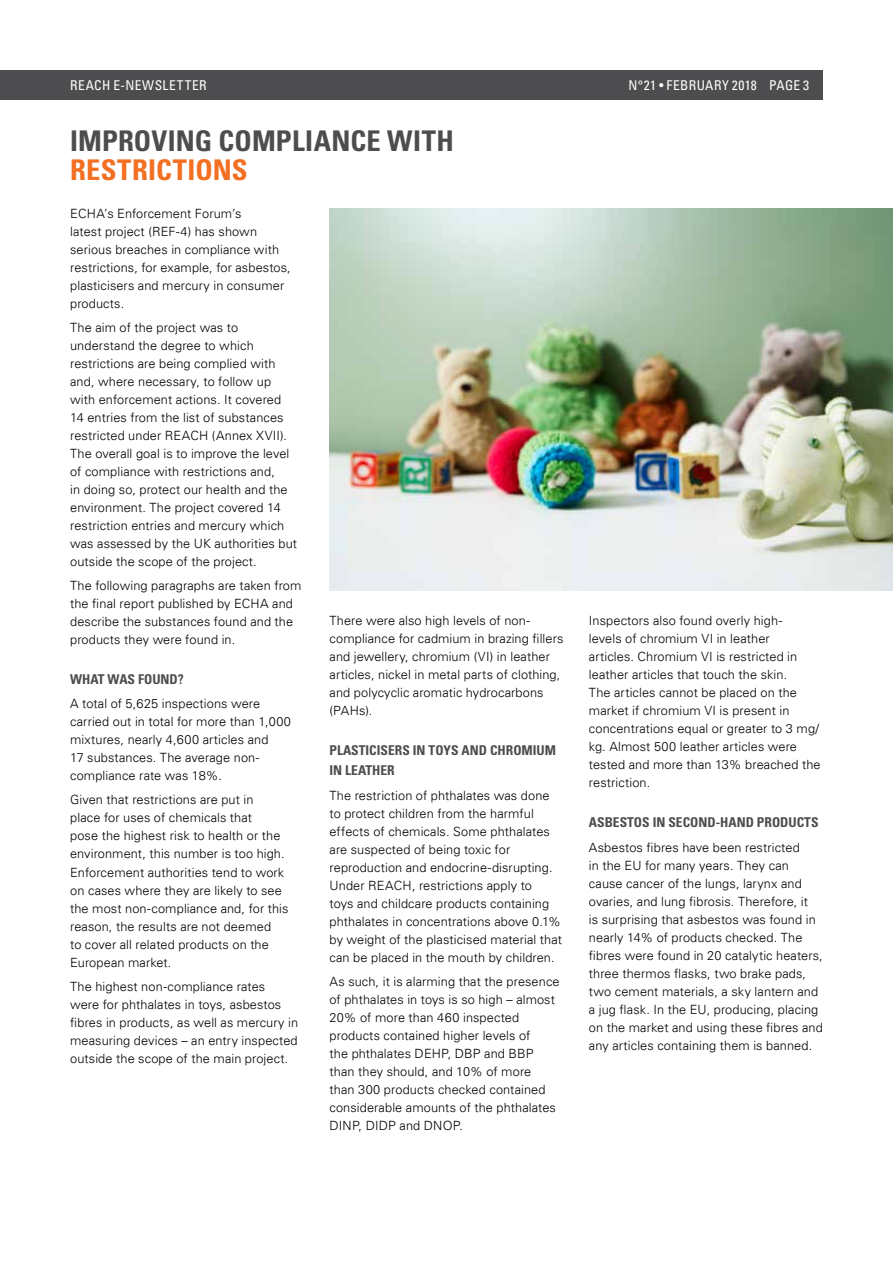
<style>
.page{position:relative;width:893px;height:1263px;background:#fff}
.page>*{position:absolute;margin:0;border:0;box-sizing:border-box;transform-origin:0 0}
.t1{font:700 condensed 28.5px "Univers LT";letter-spacing:.005em;color:#4d4d4f}
.t2{font:700 condensed 28.5px "Univers LT";letter-spacing:.005em;color:#f36f21}
.t3{font:700 condensed 13.5px/20.2px "Univers LT";color:#4d4d4f}
.t4{font:condensed 13.5px "Univers LT";letter-spacing:.03em;color:#fff}
.t5{font:300 12.75px/18px "Univers LT";letter-spacing:.005em;color:#000}
</style>
<div class="page">
<div style="left:0;top:70px;width:823px;height:30px;background:#4d4d4f"></div>
<img style="left:330px;top:209px;width:563px;height:381px">
<p class="t4" style="left:70px;top:77px;width:138px">REACH E-NEWSLETTER</p>
<p class="t4" style="left:628px;top:77px;width:182px">N°21 • FEBRUARY 2018 PAGE 3</p>
<h1 class="t1" style="left:70px;top:124px;width:385px">IMPROVING COMPLIANCE WITH</h1>
<h1 class="t2" style="left:70px;top:152px;width:179px">RESTRICTIONS</h1>
<p class="t5" style="left:70px;top:204px;width:222px">ECHA’s Enforcement Forum’s<br>latest project (REF-4) has shown serious breaches in compliance with restrictions, for example, for asbestos, plasticisers and mercury in consumer products.</p>
<p class="t5" style="left:70px;top:318px;width:228px">The aim of the project was to understand the degree to which restrictions are being complied with and, where necessary, to follow up with enforcement actions. It covered 14 entries from the list of substances restricted under REACH (Annex XVII).<br>The overall goal is to improve the level of compliance with restrictions and,<br>in doing so, protect our health and the environment. The project covered 14 restriction entries and mercury which was assessed by the UK authorities but outside the scope of the project.</p>
<p class="t5" style="left:70px;top:576px;width:233px">The following paragraphs are taken from the final report published by ECHA and describe the substances found and the products they were found in.</p>
<p class="t3" style="left:70px;top:669px;width:115px">WHAT WAS FOUND?</p>
<p class="t5" style="left:70px;top:695px;width:222px">A total of 5,625 inspections were carried out in total for more than 1,000 mixtures, nearly 4,600 articles and<br>17 substances. The average non&shy;compliance rate was 18%.</p>
<p class="t5" style="left:70px;top:791px;width:220px">Given that restrictions are put in<br>place for uses of chemicals that<br>pose the highest risk to health or the environment, this number is too high.<br>Enforcement authorities tend to work on cases where they are likely to see the most non-compliance and, for this reason, the results are not deemed<br>to cover all related products on the European market.</p>
<p class="t5" style="left:70px;top:977px;width:230px">The highest non-compliance rates<br>were for phthalates in toys, asbestos fibres in products, as well as mercury in measuring devices – an entry inspected outside the scope of the main project.</p>
<p class="t5" style="left:330px;top:612px;width:235px">There were also high levels of non&shy;compliance for cadmium in brazing fillers and jewellery, chromium (VI) in leather articles, nickel in metal parts of clothing, and polycyclic aromatic hydrocarbons (PAHs).</p>
<p class="t3" style="left:330px;top:740px;width:228px">PLASTICISERS IN TOYS AND CHROMIUM<br>IN LEATHER</p>
<p class="t5" style="left:330px;top:786px;width:234px">The restriction of phthalates was done to protect children from the harmful effects of chemicals. Some phthalates are suspected of being toxic for reproduction and endocrine-disrupting.<br>Under REACH, restrictions apply to<br>toys and childcare products containing phthalates in concentrations above 0.1% by weight of the plasticised material that can be placed in the mouth by children.</p>
<p class="t5" style="left:330px;top:972px;width:232px">As such, it is alarming that the presence of phthalates in toys is so high – almost 20% of more than 460 inspected products contained higher levels of<br>the phthalates DEHP, DBP and BBP than they should, and 10% of more<br>than 300 products checked contained considerable amounts of the phthalates DINP, DIDP and DNOP.</p>
<p class="t5" style="left:589px;top:612px;width:233px">Inspectors also found overly high-<br>levels of chromium VI in leather<br>articles. Chromium VI is restricted in leather articles that touch the skin.<br>The articles cannot be placed on the market if chromium VI is present in concentrations equal or greater to 3 mg/ kg. Almost 500 leather articles were tested and more than 13% breached the restriction.</p>
<p class="t3" style="left:589px;top:812px;width:231px">ASBESTOS IN SECOND-HAND PRODUCTS</p>
<p class="t5" style="left:589px;top:838px;width:235px">Asbestos fibres have been restricted<br>in the EU for many years. They can cause cancer of the lungs, larynx and ovaries, and lung fibrosis. Therefore, it<br>is surprising that asbestos was found in nearly 14% of products checked. The fibres were found in 20 catalytic heaters, three thermos flasks, two brake pads, two cement materials, a sky lantern and a jug flask. In the EU, producing, placing on the market and using these fibres and any articles containing them is banned.</p>
</div>
